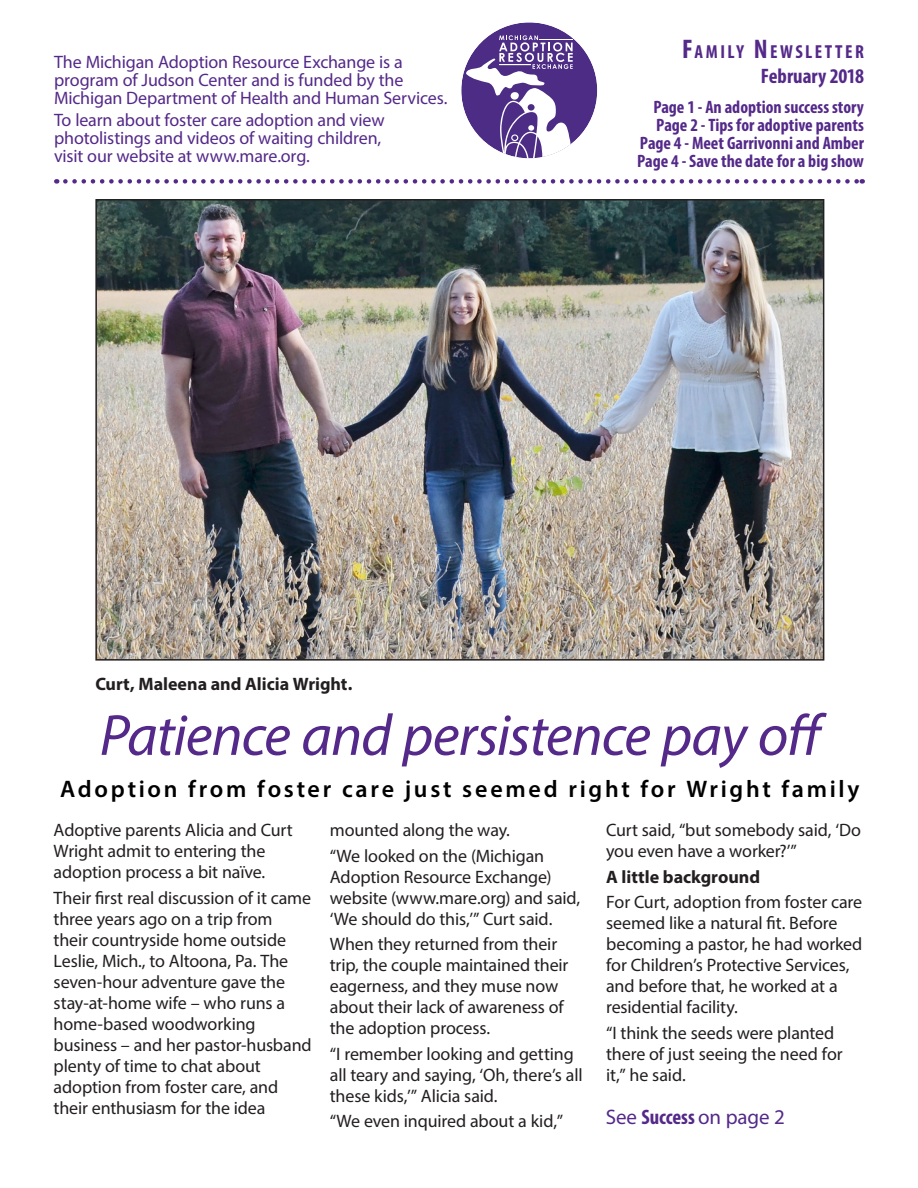
<style>
.page{position:relative;width:918px;height:1188px;background:#fff}
.page>*{position:absolute;margin:0;border:0;box-sizing:border-box;transform-origin:0 0}
.t1{font:italic 58.5px "Myriad Pro";letter-spacing:-.02em;color:#542989}
.Subheadline{font:600 24px "Myriad Pro";letter-spacing:.115em;color:#000}
.t2{font:21px "Myriad Pro";letter-spacing:-.005em;color:#542989}
.Table_of_Contents{font:700 condensed 21px "Myriad Pro";color:#542989}
.t3{font:700 condensed 18.9px "Myriad Pro";letter-spacing:.13em;color:#542989}
.t4{font:18px/21px "Myriad Pro";letter-spacing:-.01em;color:#231f20}
.t5{font:18px/18px "Myriad Pro";letter-spacing:-.01em;color:#542989}
.Table_of_Contents-2{font:700 condensed 18px "Myriad Pro";color:#542989}
.t6{font:700 18px "Myriad Pro";color:#231f20}
.s1{font-size:27px}
.s2{font-weight:700;font-stretch:condensed}
</style>
<div class="page">
<svg style="left:65px;top:179px;width:798px;height:5px"></svg>
<div style="left:461px;top:22px;width:136px;height:136px;background:#4c2c84;border-radius:50%"></div>
<svg style="left:466px;top:30px;width:114px;height:128px"></svg>
<img style="left:98px;top:202px;width:723px;height:456px">
<div style="left:95px;top:199px;width:729px;height:462px;border:2px solid #231f20"></div>
<p class="t5" style="left:54px;top:52px;width:395px">The Michigan Adoption Resource Exchange is a program of Judson Center and is funded by the<br>Michigan Department of Health and Human Services.</p>
<p class="t5" style="left:54px;top:111px;width:332px">To learn about foster care adoption and view photolistings and videos of waiting children, visit our website at www.mare.org.</p>
<p class="t3" style="left:682px;top:40px;width:183px"><span class="s1">F</span>AMILY <span class="s1">N</span>EWSLETTER</p>
<p class="Table_of_Contents" style="left:761px;top:63px;width:105px">February 2018</p>
<p class="Table_of_Contents-2" style="left:653px;top:96px;width:212px">Page 1 - An adoption success story</p>
<p class="Table_of_Contents-2" style="left:656px;top:114px;width:209px">Page 2 - Tips for adoptive parents</p>
<p class="Table_of_Contents-2" style="left:640px;top:132px;width:226px">Page 4 - Meet Garrivonni and Amber</p>
<p class="Table_of_Contents-2" style="left:637px;top:150px;width:228px">Page 4 - Save the date for a big show</p>
<p class="t6" style="left:95px;top:672px;width:259px">Curt, Maleena and Alicia Wright.</p>
<p class="t1" style="left:100px;top:699px;width:729px">Patience and persistence pay off</p>
<p class="Subheadline" style="left:60px;top:773px;width:801px">Adoption from foster care just seemed right for Wright family</p>
<p class="t4" style="left:54px;top:819px;width:241px">Adoptive parents Alicia and Curt<br>Wright admit to entering the adoption process a bit naïve.</p>
<p class="t4" style="left:54px;top:887px;width:260px">Their first real discussion of it came three years ago on a trip from<br>their countryside home outside<br>Leslie, Mich., to Altoona, Pa. The seven-hour adventure gave the stay-at-home wife – who runs a home-based woodworking business – and her pastor-husband plenty of time to chat about adoption from foster care, and their enthusiasm for the idea</p>
<p class="t4" style="left:330px;top:819px;width:182px">mounted along the way.</p>
<p class="t4" style="left:330px;top:845px;width:252px">“We looked on the (Michigan<br>Adoption Resource Exchange) website (www.mare.org) and said, ‘We should do this,’” Curt said.</p>
<p class="t4" style="left:330px;top:933px;width:240px">When they returned from their trip, the couple maintained their eagerness, and they muse now about their lack of awareness of the adoption process.</p>
<p class="t4" style="left:330px;top:1043px;width:254px">“I remember looking and getting all teary and saying, ‘Oh, there’s all these kids,’” Alicia said.</p>
<p class="t4" style="left:330px;top:1110px;width:235px">“We even inquired about a kid,”</p>
<p class="t4" style="left:606px;top:819px;width:256px">Curt said, “but somebody said, ‘Do you even have a worker?’”</p>
<p class="t6" style="left:606px;top:865px;width:156px">A little background</p>
<p class="t4" style="left:606px;top:891px;width:258px">For Curt, adoption from foster care seemed like a natural fit. Before becoming a pastor, he had worked for Children’s Protective Services, and before that, he worked at a residential facility.</p>
<p class="t4" style="left:606px;top:1022px;width:238px">“I think the seeds were planted there of just seeing the need for it,” he said.</p>
<p class="t2" style="left:606px;top:1104px;width:181px">See <span class="s2">Success</span> on page 2</p>
</div>
